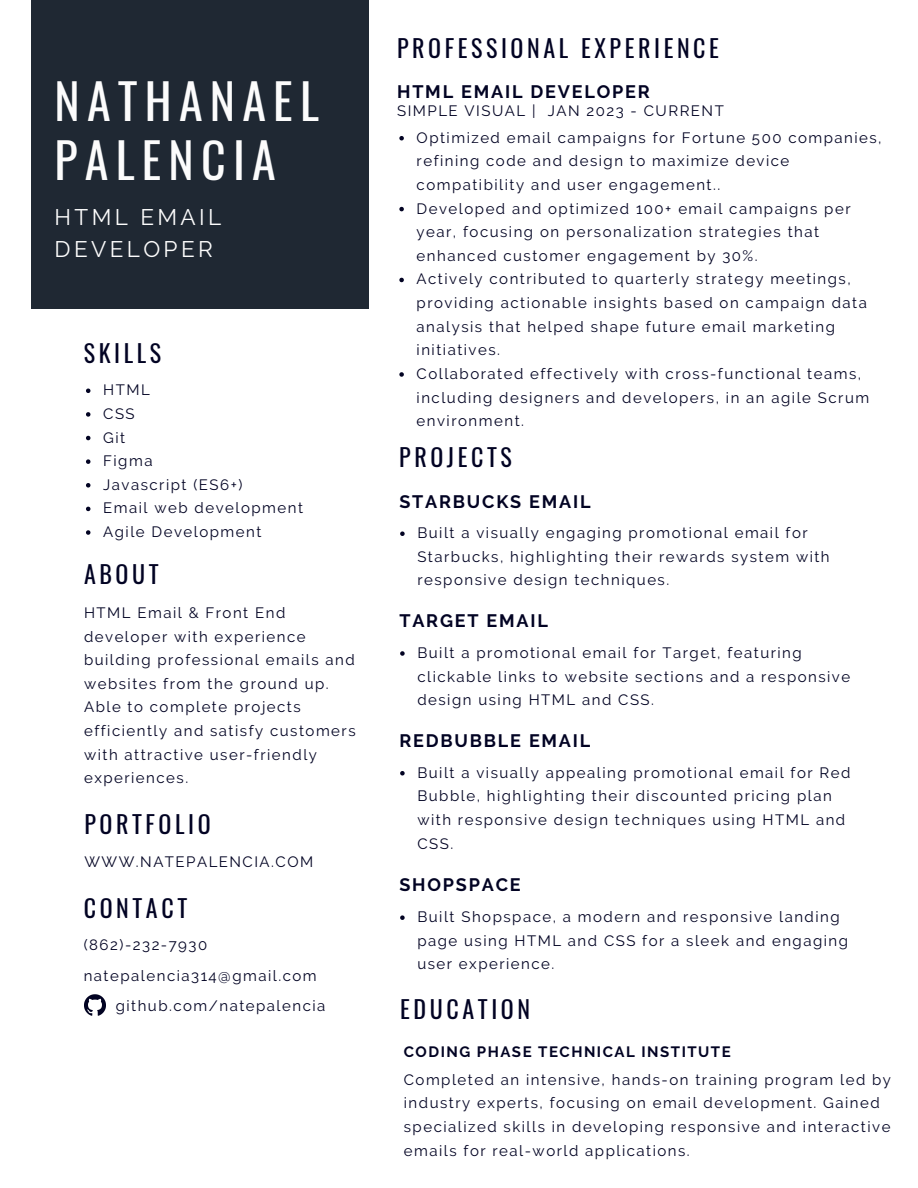
<style>
.page{position:relative;width:918px;height:1188px;background:#fff}
.page>*{position:absolute;margin:0;border:0;box-sizing:border-box;transform-origin:0 0}
.t1{font:48px/59.7px "Oswald";letter-spacing:.15em;color:#fcfcfc}
.t2{font:24px "Oswald";letter-spacing:.15em;color:#020323}
.t3{font:22.5px/31.5px "Raleway";letter-spacing:.15em;color:#fcfcfc}
.t4{font:700 18px "Raleway";letter-spacing:.1em;color:#020323}
.t5{font:15px/23.7px "Raleway";letter-spacing:.1em;color:#020323}
.t6{font:700 15px "Raleway";letter-spacing:.1em;color:#020323}
</style>
<div class="page">
<div style="left:31px;top:0;width:338px;height:309px;background:#1f2833"></div>
<img style="left:84px;top:994px;width:22px;height:21px">
<svg style="left:86px;top:389px;width:4px;height:4px"></svg>
<svg style="left:86px;top:412px;width:4px;height:5px"></svg>
<svg style="left:86px;top:436px;width:4px;height:4px"></svg>
<svg style="left:86px;top:459px;width:4px;height:5px"></svg>
<svg style="left:86px;top:483px;width:4px;height:5px"></svg>
<svg style="left:86px;top:507px;width:4px;height:4px"></svg>
<svg style="left:86px;top:530px;width:4px;height:5px"></svg>
<svg style="left:400px;top:771px;width:5px;height:5px"></svg>
<svg style="left:399px;top:136px;width:5px;height:4px"></svg>
<svg style="left:399px;top:207px;width:5px;height:4px"></svg>
<svg style="left:399px;top:278px;width:5px;height:4px"></svg>
<svg style="left:399px;top:372px;width:5px;height:5px"></svg>
<svg style="left:400px;top:651px;width:5px;height:5px"></svg>
<svg style="left:400px;top:531px;width:5px;height:5px"></svg>
<svg style="left:400px;top:915px;width:5px;height:5px"></svg>
<h2 class="t1" style="left:55px;top:69px;width:266px">NATHANAEL<br>PALENCIA</h2>
<p class="t3" style="left:55px;top:202px;width:168px">HTML EMAIL<br>DEVELOPER</p>
<h2 class="t2" style="left:84px;top:334px;width:79px">SKILLS</h2>
<p class="t5" style="left:103px;top:378px;width:48px">HTML</p>
<p class="t5" style="left:103px;top:402px;width:33px">CSS</p>
<p class="t5" style="left:103px;top:425px;width:24px">Git</p>
<p class="t5" style="left:103px;top:449px;width:51px">Figma</p>
<p class="t5" style="left:103px;top:473px;width:141px">Javascript (ES6+)</p>
<p class="t5" style="left:103px;top:496px;width:201px">Email web development</p>
<p class="t5" style="left:103px;top:520px;width:160px">Agile Development</p>
<h2 class="t2" style="left:84px;top:556px;width:76px">ABOUT</h2>
<h1 class="t5" style="left:84px;top:601px;width:273px">HTML Email &amp; Front End developer with experience building professional emails and websites from the ground up.<br>Able to complete projects efficiently and satisfy customers with attractive user-friendly experiences.</h1>
<h5 class="t2" style="left:84px;top:806px;width:128px">PORTFOLIO</h5>
<h3 class="t5" style="left:84px;top:850px;width:230px">WWW.NATEPALENCIA.COM</h3>
<p class="t2" style="left:84px;top:889px;width:105px">CONTACT</p>
<p class="t5" style="left:84px;top:933px;width:125px">(862)-232-7930</p>
<p class="t5" style="left:84px;top:964px;width:234px">natepalencia314@gmail.com</p>
<p class="t5" style="left:116px;top:994px;width:211px">github.com/natepalencia</p>
<h2 class="t2" style="left:397px;top:30px;width:323px">PROFESSIONAL EXPERIENCE</h2>
<p class="t4" style="left:397px;top:81px;width:254px">HTML EMAIL DEVELOPER</p>
<h2 class="t5" style="left:397px;top:99px;width:328px">SIMPLE VISUAL | JAN 2023 - CURRENT</h2>
<h3 class="t5" style="left:417px;top:126px;width:467px">Optimized email campaigns for Fortune 500 companies, refining code and design to maximize device compatibility and user engagement..</h3>
<p class="t5" style="left:417px;top:196px;width:435px">Developed and optimized 100+ email campaigns per year, focusing on personalization strategies that enhanced customer engagement by 30%.</p>
<h3 class="t5" style="left:417px;top:267px;width:452px">Actively contributed to quarterly strategy meetings, providing actionable insights based on campaign data analysis that helped shape future email marketing initiatives.</h3>
<p class="t5" style="left:417px;top:362px;width:454px">Collaborated effectively with cross-functional teams, including designers and developers, in an agile Scrum environment.</p>
<h2 class="t2" style="left:399px;top:439px;width:114px">PROJECTS</h2>
<h3 class="t4" style="left:399px;top:491px;width:193px">STARBUCKS EMAIL</h3>
<p class="t5" style="left:417px;top:521px;width:414px">Built a visually engaging promotional email for<br>Starbucks, highlighting their rewards system with responsive design techniques.</p>
<h3 class="t4" style="left:399px;top:610px;width:150px">TARGET EMAIL</h3>
<p class="t5" style="left:417px;top:641px;width:434px">Built a promotional email for Target, featuring clickable links to website sections and a responsive design using HTML and CSS.</p>
<p class="t4" style="left:399px;top:730px;width:192px">REDBUBBLE EMAIL</p>
<p class="t5" style="left:417px;top:761px;width:435px">Built a visually appealing promotional email for Red Bubble, highlighting their discounted pricing plan with responsive design techniques using HTML and CSS.</p>
<h2 class="t4" style="left:399px;top:874px;width:123px">SHOPSPACE</h2>
<h4 class="t5" style="left:417px;top:905px;width:432px">Built Shopspace, a modern and responsive landing page using HTML and CSS for a sleek and engaging user experience.</h4>
<p class="t2" style="left:400px;top:990px;width:131px">EDUCATION</p>
<h2 class="t6" style="left:404px;top:1043px;width:328px">CODING PHASE TECHNICAL INSTITUTE</h2>
<h5 class="t5" style="left:404px;top:1068px;width:489px">Completed an intensive, hands-on training program led by industry experts, focusing on email development. Gained specialized skills in developing responsive and interactive emails for real-world applications.</h5>
</div>
